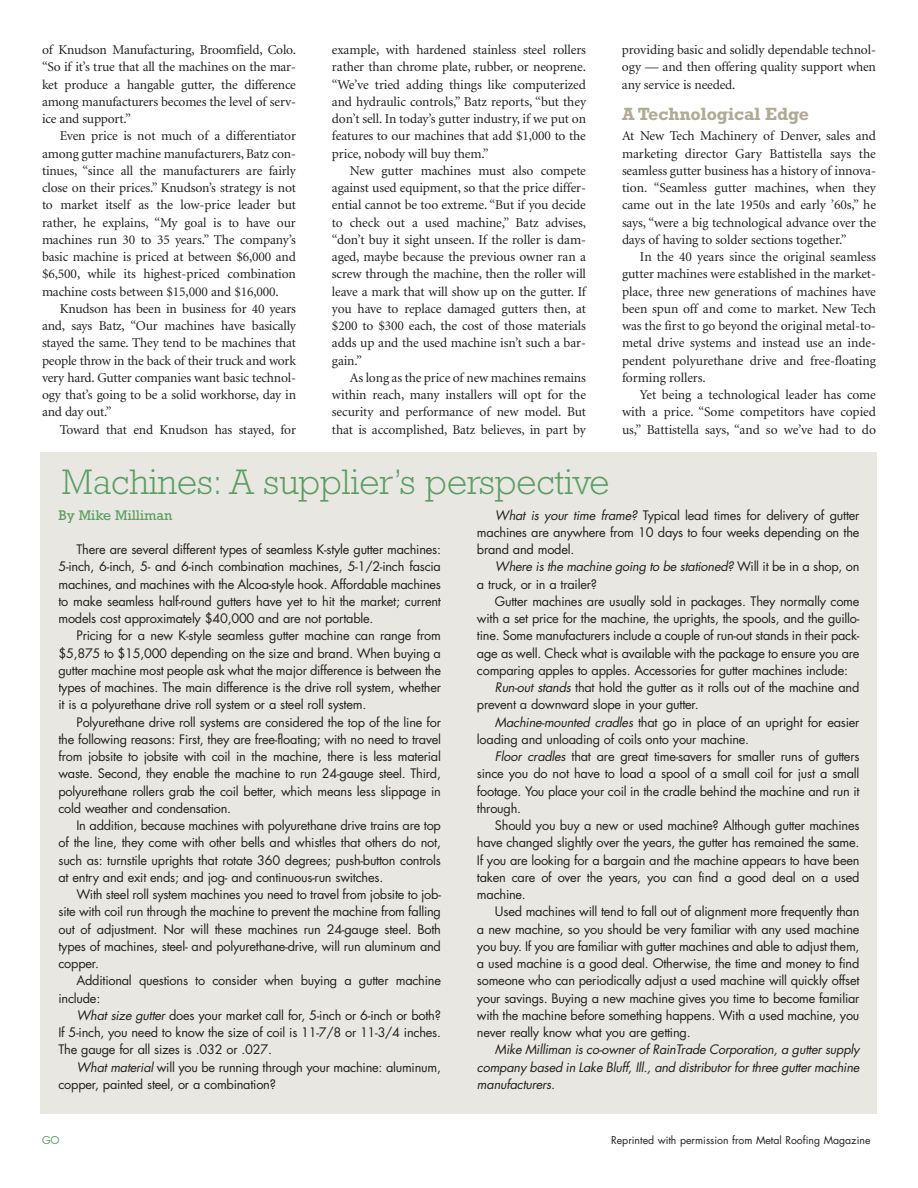
<style>
.page{position:relative;width:918px;height:1188px;background:#fff}
.page>*{position:absolute;margin:0;border:0;box-sizing:border-box;transform-origin:0 0}
.t1{font:300 36px "Rockwell";color:#5a9e62}
.t2{font:700 18px "Rockwell";letter-spacing:-.01em;color:#b0aa97}
.t3{font:14.25px "Rockwell";color:#5a9e62}
.t4{font:13.5px/17.2px "Minion";letter-spacing:-.01em;color:#231f20;text-align:justify}
.t5{font:12.75px/17.2px "Futura";letter-spacing:-.02em;color:#231f20;text-align:justify}
.t6{font:italic 12.75px/17.2px "Futura";letter-spacing:-.02em;color:#231f20;text-align:justify}
.t7{font:10.5px "Futura";color:#231f20}
.t8{font:10.5px "Futura";color:#5a9e62}
.s1{font-style:italic}
</style>
<div class="page">
<div style="left:40px;top:452px;width:838px;height:662px;background:#e9e7e2"></div>
<p class="t4" style="left:42px;top:42px;width:255px">of Knudson Manufacturing, Broomfield, Colo. “So if it’s true that all the machines on the mar&shy;ket produce a hangable gutter, the difference among manufacturers becomes the level of serv&shy;ice and support.”</p>
<p class="t4" style="left:42px;top:128px;width:256px;text-indent:18px">Even price is not much of a differentiator among gutter machine manufacturers, Batz con&shy;tinues, “since all the manufacturers are fairly close on their prices.” Knudson’s strategy is not to market itself as the low-price leader but rather, he explains, “My goal is to have our machines run 30 to 35 years.” The company’s basic machine is priced at between $6,000 and $6,500, while its highest-priced combination machine costs between $15,000 and $16,000.</p>
<p class="t4" style="left:42px;top:301px;width:256px;text-indent:18px">Knudson has been in business for 40 years and, says Batz, “Our machines have basically stayed the same. They tend to be machines that people throw in the back of their truck and work very hard. Gutter companies want basic technol&shy;ogy that’s going to be a solid workhorse, day in and day out.”</p>
<p class="t4" style="left:60px;top:422px;width:238px">Toward that end Knudson has stayed, for</p>
<p class="t4" style="left:332px;top:42px;width:256px">example, with hardened stainless steel rollers rather than chrome plate, rubber, or neoprene. “We’ve tried adding things like computerized and hydraulic controls,” Batz reports, “but they don’t sell. In today’s gutter industry, if we put on features to our machines that add $1,000 to the price, nobody will buy them.”</p>
<p class="t4" style="left:332px;top:163px;width:256px;text-indent:18px">New gutter machines must also compete against used equipment, so that the price differ&shy;ential cannot be too extreme. “But if you decide to check out a used machine,” Batz advises, “don’t buy it sight unseen. If the roller is dam&shy;aged, maybe because the previous owner ran a screw through the machine, then the roller will leave a mark that will show up on the gutter. If you have to replace damaged gutters then, at $200 to $300 each, the cost of those materials adds up and the used machine isn’t such a bar&shy;gain.”</p>
<p class="t4" style="left:332px;top:370px;width:256px;text-indent:18px">As long as the price of new machines remains within reach, many installers will opt for the security and performance of new model. But that is accomplished, Batz believes, in part by</p>
<h1 class="t1" style="left:62px;top:470px;width:549px">Machines: A supplier’s perspective</h1>
<p class="t4" style="left:622px;top:42px;width:256px">providing basic and solidly dependable technol&shy;ogy — and then offering quality support when any service is needed.</p>
<h2 class="t2" style="left:622px;top:108px;width:189px">A Technological Edge</h2>
<p class="t4" style="left:622px;top:128px;width:256px">At New Tech Machinery of Denver, sales and marketing director Gary Battistella says the seamless gutter business has a history of innova&shy;tion. “Seamless gutter machines, when they came out in the late 1950s and early ’60s,” he says, “were a big technological advance over the days of having to solder sections together.”</p>
<p class="t4" style="left:622px;top:249px;width:256px;text-indent:18px">In the 40 years since the original seamless gutter machines were established in the market&shy;place, three new generations of machines have been spun off and come to market. New Tech was the first to go beyond the original metal-to&shy;metal drive systems and instead use an inde&shy;pendent polyurethane drive and free-floating forming rollers.</p>
<p class="t4" style="left:622px;top:387px;width:256px;text-indent:18px">Yet being a technological leader has come with a price. “Some competitors have copied us,” Battistella says, “and so we’ve had to do</p>
<p class="t3" style="left:58px;top:510px;width:115px">By Mike Milliman</p>
<p class="t5" style="left:58px;top:542px;width:384px;text-indent:18px">There are several different types of seamless K-style gutter machines:<br>5-inch, 6-inch, 5- and 6-inch combination machines, 5-1/2-inch fascia machines, and machines with the Alcoa-style hook. Affordable machines to make seamless half-round gutters have yet to hit the market; current models cost approximately $40,000 and are not portable.</p>
<p class="t5" style="left:58px;top:628px;width:384px;text-indent:18px">Pricing for a new K-style seamless gutter machine can range from $5,875 to $15,000 depending on the size and brand. When buying a gutter machine most people ask what the major difference is between the types of machines. The main difference is the drive roll system, whether it is a polyurethane drive roll system or a steel roll system.</p>
<p class="t5" style="left:58px;top:715px;width:384px;text-indent:18px">Polyurethane drive roll systems are considered the top of the line for the following reasons: First, they are free-floating; with no need to travel from jobsite to jobsite with coil in the machine, there is less material waste. Second, they enable the machine to run 24-gauge steel. Third, polyurethane rollers grab the coil better, which means less slippage in cold weather and condensation.</p>
<p class="t5" style="left:58px;top:818px;width:384px;text-indent:18px">In addition, because machines with polyurethane drive trains are top of the line, they come with other bells and whistles that others do not, such as: turnstile uprights that rotate 360 degrees; push-button controls at entry and exit ends; and jog- and continuous-run switches.</p>
<p class="t5" style="left:58px;top:887px;width:384px;text-indent:18px">With steel roll system machines you need to travel from jobsite to job&shy;site with coil run through the machine to prevent the machine from falling out of adjustment. Nor will these machines run 24-gauge steel. Both types of machines, steel- and polyurethane-drive, will run aluminum and copper.</p>
<p class="t5" style="left:58px;top:973px;width:384px;text-indent:18px">Additional questions to consider when buying a gutter machine include:</p>
<p class="t5" style="left:58px;top:1008px;width:384px;text-indent:18px"><span class="s1">What size gutter</span> does your market call for, 5-inch or 6-inch or both?<br>If 5-inch, you need to know the size of coil is 11-7/8 or 11-3/4 inches.<br>The gauge for all sizes is .032 or .027.</p>
<p class="t5" style="left:58px;top:1060px;width:384px;text-indent:18px"><span class="s1">What material</span> will you be running through your machine: aluminum, copper, painted steel, or a combination?</p>
<p class="t5" style="left:477px;top:507px;width:384px;text-indent:18px"><span class="s1">What is your time frame?</span> Typical lead times for delivery of gutter machines are anywhere from 10 days to four weeks depending on the brand and model.</p>
<p class="t5" style="left:477px;top:559px;width:384px;text-indent:18px"><span class="s1">Where is the machine going to be stationed?</span> Will it be in a shop, on a truck, or in a trailer?</p>
<p class="t5" style="left:495px;top:594px;width:366px">Gutter machines are usually sold in packages. They normally come</p>
<p class="t5" style="left:477px;top:611px;width:384px">with a set price for the machine, the uprights, the spools, and the guillo-</p>
<p class="t5" style="left:477px;top:628px;width:384px">tine. Some manufacturers include a couple of run-out stands in their pack-</p>
<p class="t5" style="left:477px;top:645px;width:384px">age as well. Check what is available with the package to ensure you are</p>
<p class="t5" style="left:477px;top:663px;width:373px">comparing apples to apples. Accessories for gutter machines include:</p>
<p class="t5" style="left:495px;top:680px;width:366px"><span class="s1">Run-out stands</span> that hold the gutter as it rolls out of the machine and</p>
<p class="t5" style="left:477px;top:697px;width:223px">prevent a downward slope in your gutter.</p>
<p class="t5" style="left:495px;top:714px;width:366px"><span class="s1">Machine-mounted cradles</span> that go in place of an upright for easier</p>
<p class="t5" style="left:477px;top:732px;width:274px">loading and unloading of coils onto your machine.</p>
<p class="t5" style="left:495px;top:749px;width:366px"><span class="s1">Floor cradles</span> that are great time-savers for smaller runs of gutters</p>
<p class="t5" style="left:477px;top:766px;width:384px">since you do not have to load a spool of a small coil for just a small</p>
<p class="t5" style="left:477px;top:783px;width:384px">footage. You place your coil in the cradle behind the machine and run it</p>
<p class="t5" style="left:477px;top:801px;width:46px">through.</p>
<p class="t5" style="left:495px;top:818px;width:366px">Should you buy a new or used machine? Although gutter machines</p>
<p class="t5" style="left:477px;top:835px;width:384px">have changed slightly over the years, the gutter has remained the same.</p>
<p class="t5" style="left:477px;top:852px;width:384px">If you are looking for a bargain and the machine appears to have been</p>
<p class="t5" style="left:477px;top:870px;width:384px">taken care of over the years, you can find a good deal on a used</p>
<p class="t5" style="left:477px;top:887px;width:50px">machine.</p>
<p class="t5" style="left:495px;top:904px;width:366px">Used machines will tend to fall out of alignment more frequently than</p>
<p class="t5" style="left:477px;top:921px;width:384px">a new machine, so you should be very familiar with any used machine</p>
<p class="t5" style="left:477px;top:939px;width:384px">you buy. If you are familiar with gutter machines and able to adjust them,</p>
<p class="t5" style="left:477px;top:956px;width:384px">a used machine is a good deal. Otherwise, the time and money to find</p>
<p class="t5" style="left:477px;top:973px;width:384px">someone who can periodically adjust a used machine will quickly offset</p>
<p class="t5" style="left:477px;top:990px;width:384px">your savings. Buying a new machine gives you time to become familiar</p>
<p class="t5" style="left:477px;top:1008px;width:384px">with the machine before something happens. With a used machine, you</p>
<p class="t5" style="left:477px;top:1025px;width:215px">never really know what you are getting.</p>
<p class="t6" style="left:477px;top:1042px;width:384px;text-indent:18px">Mike Milliman is co-owner of RainTrade Corporation, a gutter supply company based in Lake Bluff, Ill., and distributor for three gutter machine manufacturers.</p>
<p class="t8" style="left:42px;top:1135px;width:19px">GO</p>
<p class="t7" style="left:611px;top:1135px;width:261px">Reprinted with permission from Metal Roofing Magazine</p>
</div>
